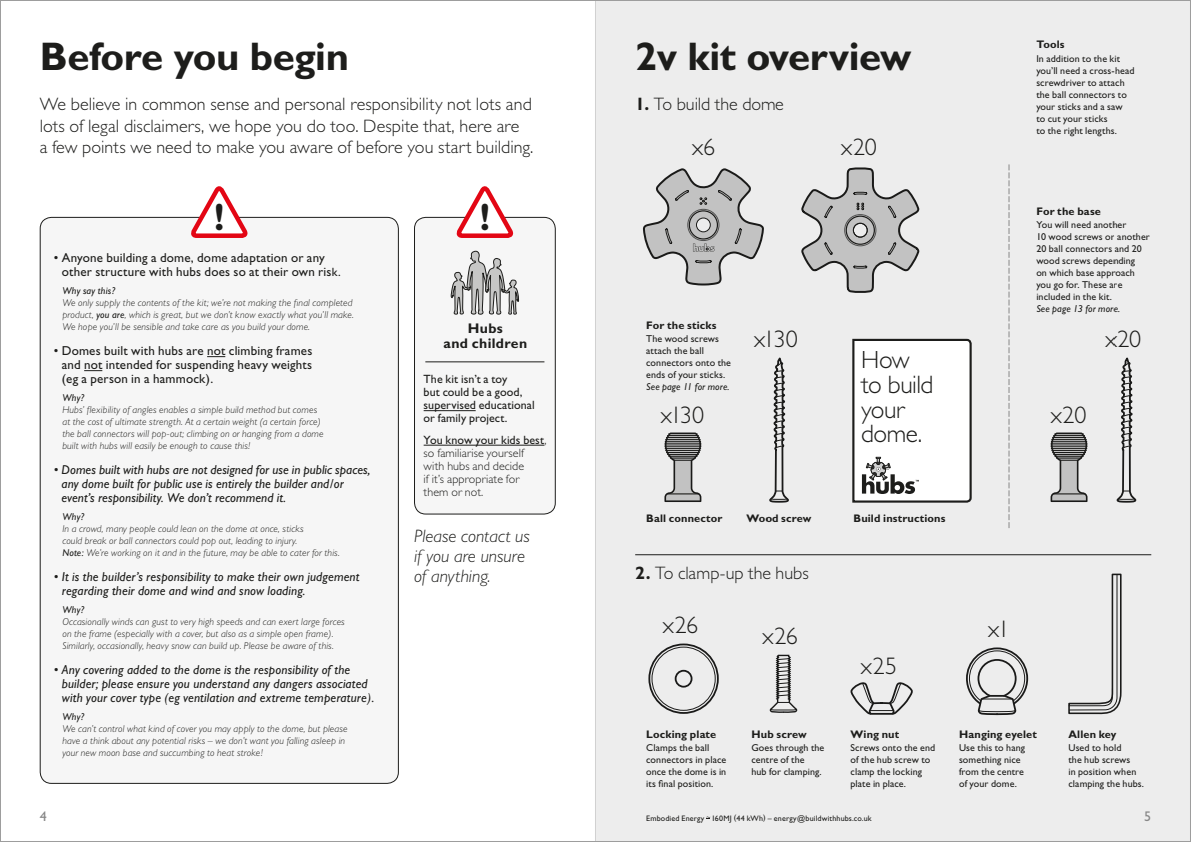
<style>
.page{position:relative;width:1191px;height:842px;background:#fff}
.page>*{position:absolute;margin:0;border:0;box-sizing:border-box;transform-origin:0 0}
.t1{font:700 40px "Gill Sans";letter-spacing:-.015em;color:#1d1d1b}
.t2{font:700 38.2px "Gill Sans";color:#1d1d1b}
.t3{font:300 25.2px/24.6px "Gill Sans";letter-spacing:-.02em;color:#1d1d1b}
.t4{font:300 24px "Gill Sans";letter-spacing:-.01em;color:#1d1d1b}
.t5{font:300 18px/21.6px "Gill Sans";letter-spacing:.005em;color:#1d1d1b}
.t6{font:italic 300 18px/20px "Gill Sans";color:#1d1d1b}
.t7{font:700 14px/15px "Gill Sans";letter-spacing:.025em;color:#1d1d1b;text-align:center}
.t8{font:14px "Gill Sans";color:#878787}
.t9{font:italic 13px/14px "Gill Sans";letter-spacing:.01em;color:#1d1d1b}
.t10{font:13px/14px "Gill Sans";letter-spacing:.015em;color:#1d1d1b}
.t11{font:300 12px/13px "Gill Sans";letter-spacing:.005em;color:#1d1d1b}
.t12{font:12px/13px "Gill Sans";letter-spacing:.005em;color:#1d1d1b}
.t13{font:700 11px "Gill Sans";letter-spacing:.01em;color:#1d1d1b}
.t14{font:italic 300 10px/12px "Gill Sans";letter-spacing:.015em;color:#1d1d1b}
.t15{font:10px/12px "Gill Sans";letter-spacing:.01em;color:#1d1d1b}
.t16{font:italic 10px "Gill Sans";letter-spacing:.005em;color:#1d1d1b}
.t17{font:8px "Gill Sans";letter-spacing:.015em;color:#1d1d1b}
.s1{font-size:12px}
.s2{font-weight:400}
.s3{font-weight:700}
</style>
<div class="page">
<div style="left:595px;top:0;width:596px;height:842px;background:#ededed"></div>
<div style="left:40px;top:217px;width:358px;height:566px;background:#f6f6f6;border-radius:11px"></div>
<div style="left:414px;top:217px;width:141px;height:297px;background:#f6f6f6;border-radius:11px"></div>
<div style="left:414px;top:217px;width:142px;height:297px;border:1px solid #1d1d1b;border-radius:11px"></div>
<hr style="left:423px;top:410px;width:53px;height:1px;background:#1d1d1b">
<hr style="left:423px;top:445px;width:121px;height:1px;background:#1d1d1b">
<svg style="left:188px;top:186px;width:59px;height:52px"></svg>
<svg style="left:801px;top:167px;width:119px;height:126px"></svg>
<svg style="left:966px;top:647px;width:63px;height:69px"></svg>
<svg style="left:769px;top:654px;width:29px;height:59px"></svg>
<div style="left:651px;top:647px;width:64px;height:64px;border:1px solid #1d1d1b;border-radius:50%"></div>
<div style="left:648px;top:643px;width:71px;height:71px;border:2px solid #1d1d1b;border-radius:50%"></div>
<div style="left:674px;top:670px;width:18px;height:18px;border:2px solid #1d1d1b;border-radius:50%"></div>
<svg style="left:850px;top:682px;width:63px;height:33px"></svg>
<svg style="left:1068px;top:573px;width:54px;height:142px"></svg>
<hr style="left:635px;top:554px;width:516px;height:1px;background:#1d1d1b">
<svg style="left:643px;top:168px;width:121px;height:118px"></svg>
<svg style="left:664px;top:433px;width:37px;height:69px"></svg>
<hr style="left:668px;top:454px;width:30px;height:1px;background:#1d1d1b">
<hr style="left:666px;top:450px;width:33px;height:1px;background:#1d1d1b">
<hr style="left:665px;top:446px;width:35px;height:1px;background:#1d1d1b">
<hr style="left:665px;top:441px;width:35px;height:1px;background:#1d1d1b">
<hr style="left:667px;top:437px;width:32px;height:1px;background:#1d1d1b">
<svg style="left:1050px;top:433px;width:37px;height:69px"></svg>
<hr style="left:1054px;top:454px;width:30px;height:1px;background:#1d1d1b">
<hr style="left:1052px;top:450px;width:33px;height:1px;background:#1d1d1b">
<hr style="left:1051px;top:446px;width:35px;height:1px;background:#1d1d1b">
<hr style="left:1051px;top:441px;width:35px;height:1px;background:#1d1d1b">
<hr style="left:1053px;top:437px;width:32px;height:1px;background:#1d1d1b">
<svg style="left:769px;top:357px;width:20px;height:146px"></svg>
<svg style="left:1116px;top:357px;width:21px;height:146px"></svg>
<svg style="left:1008px;top:164px;width:1px;height:364px"></svg>
<svg style="left:852px;top:338px;width:120px;height:165px"></svg>
<svg style="left:207px;top:356px;width:18px;height:1px"></svg>
<svg style="left:84px;top:370px;width:18px;height:1px"></svg>
<svg style="left:451px;top:186px;width:68px;height:129px"></svg>
<hr style="left:425px;top:361px;width:119px;height:1px;background:#1d1d1b">
<hr style="left:595px;top:0;width:1px;height:842px;background:#d1d1d1">
<h1 class="t1" style="left:40px;top:33px;width:311px">Before you begin</h1>
<h3 class="t5" style="left:40px;top:93px;width:495px">We believe in common sense and personal responsibility not lots and lots of legal disclaimers, we hope you do too. Despite that, here are<br>a few points we need to make you aware of before you start building.</h3>
<h2 class="t2" style="left:214px;top:194px;width:12px">!</h2>
<h2 class="t2" style="left:480px;top:194px;width:12px">!</h2>
<h3 class="t10" style="left:62px;top:251px;width:280px;text-indent:-8px">• Anyone building a dome, dome adaptation or any other structure with hubs does so at their own ris<span class="s1">k.</span></h3>
<p class="t16" style="left:62px;top:285px;width:54px">Why say this?</p>
<p class="t14" style="left:62px;top:297px;width:293px">We only supply the contents of the kit; we’re not making the final completed product, <span class="s2">you are</span>, which is great, but we don’t know exactly what you’ll make.<br>We hope you’ll be sensible and take care as you build your dome.</p>
<h3 class="t10" style="left:62px;top:344px;width:252px;text-align:justify;text-indent:-8px">• Domes built with hubs are not climbing frames and not intended for suspending heavy weights (eg a person in a hammock).</h3>
<p class="t16" style="left:62px;top:392px;width:23px">Why?</p>
<p class="t14" style="left:62px;top:404px;width:263px">Hubs’ flexibility of angles enables a simple build method but comes at the cost of ultimate strength. At a certain weight (a certain force) the ball connectors will pop-out; climbing on or hanging from a dome built with hubs will easily be enough to cause this!</p>
<h3 class="t9" style="left:62px;top:463px;width:310px;text-indent:-8px">• Domes built with hubs are not designed for use in public spaces, any dome built for public use is entirely the builder and/or event’s responsibility. We don’t recommend it.</h3>
<p class="t16" style="left:62px;top:511px;width:23px">Why?</p>
<p class="t14" style="left:62px;top:523px;width:279px">In a crowd, many people could lean on the dome at once, sticks<br>could break or ball connectors could pop out, leading to injury.<br><span class="s2">Note:</span> We’re working on it and in the future, may be able to cater for this.</p>
<h3 class="t9" style="left:62px;top:570px;width:299px;text-indent:-8px">• It is the builder’s responsibility to make their own judgement regarding their dome and wind and snow loading.</h3>
<p class="t16" style="left:62px;top:604px;width:23px">Why?</p>
<p class="t14" style="left:62px;top:616px;width:284px">Occasionally winds can gust to very high speeds and can exert large forces on the frame (especially with a cover, but also as a simple open frame).<br>Similarly, occasionally, heavy snow can build up. Please be aware of this.</p>
<h3 class="t9" style="left:62px;top:663px;width:314px;text-indent:-8px">• Any covering added to the dome is the responsibility of the builder; please ensure you understand any dangers associated with your cover type (eg ventilation and extreme temperature).</h3>
<p class="t16" style="left:62px;top:711px;width:23px">Why?</p>
<p class="t14" style="left:62px;top:723px;width:287px">We can’t control what kind of cover you may apply to the dome, but please have a think about any potential risks – we don’t want you falling asleep in your new moon base and succumbing to heat stroke!</p>
<h3 class="t7" style="left:443px;top:321px;width:85px">Hubs<br>and children</h3>
<p class="t12" style="left:423px;top:373px;width:113px">The kit isn’t a toy<br>but could be a good, supervised educational or family project.</p>
<p class="t11" style="left:423px;top:433px;width:124px"><span class="s2">You know your kids best</span>, so familiarise yourself with hubs and decide<br>if it’s appropriate for them or not.</p>
<h3 class="t6" style="left:414px;top:526px;width:117px">Please contact us if you are unsure of anything.</h3>
<h1 class="t1" style="left:635px;top:33px;width:278px">2v kit overview</h1>
<h3 class="t5" style="left:635px;top:93px;width:150px"><span class="s3">1.</span> To build the dome</h3>
<h3 class="t4" style="left:692px;top:133px;width:25px">x6</h3>
<h3 class="t4" style="left:841px;top:133px;width:37px">x20</h3>
<p class="t13" style="left:1036px;top:38px;width:30px">Tools</p>
<p class="t15" style="left:1036px;top:52px;width:100px">In addition to the kit you’ll need a cross-head screwdriver to attach the ball connectors to your sticks and a saw<br>to cut your sticks<br>to the right lengths.</p>
<p class="t13" style="left:1036px;top:204px;width:66px">For the base</p>
<p class="t15" style="left:1036px;top:219px;width:115px">You will need another<br>10 wood screws or another<br>20 ball connectors and 20 wood screws depending<br>on which base approach you go for. These are included in the kit.</p>
<p class="t16" style="left:1036px;top:303px;width:85px">See page 13 for more.</p>
<p class="t13" style="left:646px;top:319px;width:72px">For the sticks</p>
<p class="t15" style="left:646px;top:333px;width:86px">The wood screws attach the ball connectors onto the ends of your sticks.</p>
<p class="t16" style="left:646px;top:381px;width:85px">See page 11 for more.</p>
<h3 class="t4" style="left:754px;top:325px;width:45px">x130</h3>
<h3 class="t4" style="left:1105px;top:325px;width:37px">x20</h3>
<h3 class="t3" style="left:861px;top:348px;width:74px">How to build your dome.</h3>
<h3 class="t4" style="left:660px;top:401px;width:45px">x130</h3>
<h3 class="t4" style="left:1050px;top:401px;width:37px">x20</h3>
<p class="t13" style="left:646px;top:512px;width:78px">Ball connector</p>
<p class="t13" style="left:746px;top:512px;width:67px">Wood screw</p>
<h3 class="t5" style="left:635px;top:563px;width:175px"><span class="s3">2.</span> To clamp-up the hubs</h3>
<h3 class="t4" style="left:662px;top:611px;width:37px">x26</h3>
<h3 class="t4" style="left:762px;top:622px;width:37px">x26</h3>
<p class="t13" style="left:646px;top:727px;width:72px">Locking plate</p>
<p class="t15" style="left:646px;top:742px;width:82px">Clamps the ball connectors in place once the dome is in its final position.</p>
<p class="t13" style="left:751px;top:727px;width:57px">Hub screw</p>
<p class="t15" style="left:751px;top:742px;width:74px">Goes through the centre of the<br>hub for clamping.</p>
<p class="t13" style="left:853px;top:512px;width:93px">Build instructions</p>
<h3 class="t4" style="left:860px;top:652px;width:38px">x25</h3>
<p class="t13" style="left:850px;top:727px;width:50px">Wing nut</p>
<p class="t15" style="left:850px;top:742px;width:86px">Screws onto the end of the hub screw to clamp the locking plate in place.</p>
<h3 class="t4" style="left:987px;top:615px;width:23px">x1</h3>
<p class="t13" style="left:959px;top:727px;width:79px">Hanging eyelet</p>
<p class="t15" style="left:959px;top:742px;width:67px">Use this to hang something nice from the centre of your dome.</p>
<p class="t13" style="left:1068px;top:727px;width:50px">Allen key</p>
<p class="t15" style="left:1068px;top:742px;width:77px">Used to hold<br>the hub screws<br>in position when clamping the hubs.</p>
<h3 class="t8" style="left:40px;top:808px;width:8px">4</h3>
<p class="t17" style="left:646px;top:813px;width:227px">Embodied Energy 160MJ (44 kWh) – energy@buildwithhubs.co.uk</p>
<h3 class="t8" style="left:1144px;top:808px;width:8px">5</h3>
</div>
